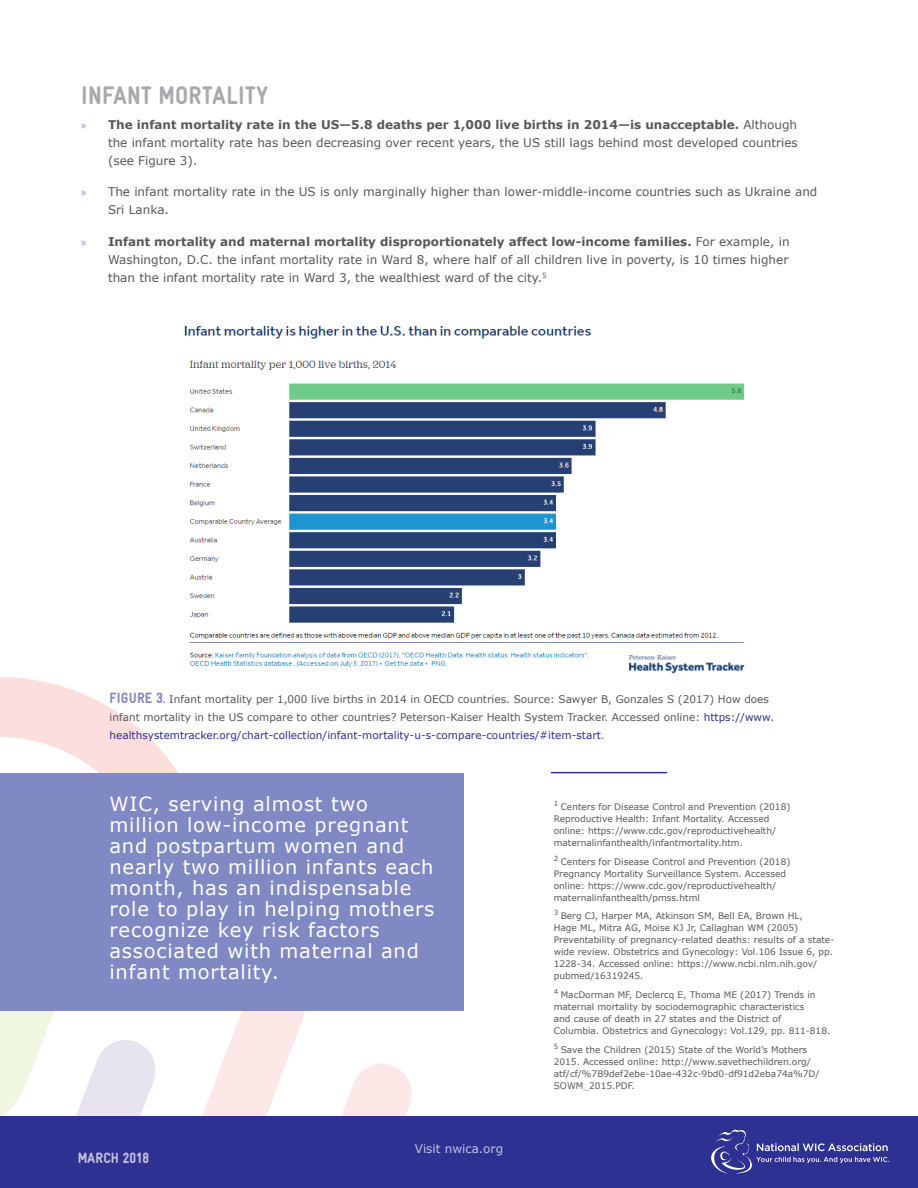
<style>
.page{position:relative;width:918px;height:1188px;background:#fff}
.page>*{position:absolute;margin:0;border:0;box-sizing:border-box;transform-origin:0 0}
.Paragraph_Style_1{font:900 25.5px "WIC Gravur Condensed";letter-spacing:.01em;color:#a8a9ad}
.subheads{font:19.5px/21px "Verdana";letter-spacing:.04em;color:#fff}
.t1{font:900 15px "WIC Gravur Condensed";letter-spacing:.01em;color:#fff}
.t2{font:12px/18px "Verdana";color:#57585a;text-align:justify}
.t3{font:12px "Verdana";color:#fff}
.Paragraph_Style_1-2{font:10.5px/18px "Verdana";color:#57585a}
.Paragraph_Style_1-3{font:9px/12px "Verdana";color:#57585a}
.s1{font-family:"Myriad Pro";color:#8089c3}
.s2{font-weight:700}
.s3{font-family:"Gravur Condensed Pro";font-weight:900;font-size:15px;color:#8089c3}
.s4{color:#2e3092}
</style>
<div class="page">
<hr style="left:552px;top:772px;width:114px;height:1px;background:#2e3092">
<svg style="left:0;top:677px;width:178px;height:96px;fill:#fcdedf"></svg>
<svg style="left:160px;top:1010px;width:256px;height:106px"></svg>
<svg style="left:0;top:1010px;width:160px;height:106px"></svg>
<div style="left:0;top:1116px;width:918px;height:72px;background:#2e3092"></div>
<svg style="left:711px;top:1130px;width:178px;height:44px"></svg>
<img style="left:184px;top:326px;width:561px;height:347px">
<div style="left:0;top:773px;width:464px;height:237px;background:#8089c3"></div>
<p class="Paragraph_Style_1" style="left:81px;top:81px;width:188px">INFANT MORTALITY</p>
<p class="t2" style="left:108px;top:115px;width:691px;text-indent:-27px"><span class="s1">»</span> <span class="s2">The infant mortality rate in the US—5.8 deaths per 1,000 live births in 2014—is unacceptable.</span> Although the infant mortality rate has been decreasing over recent years, the US still lags behind most developed countries (see Figure 3).</p>
<p class="t2" style="left:108px;top:183px;width:711px;text-indent:-27px"><span class="s1">»</span> The infant mortality rate in the US is only marginally higher than lower-middle-income countries such as Ukraine and<br>Sri Lanka.</p>
<p class="t2" style="left:108px;top:232px;width:683px;text-indent:-27px"><span class="s1">»</span> <span class="s2">Infant mortality and maternal mortality disproportionately affect low-income families.</span> For example, in Washington, D.C. the infant mortality rate in Ward 8, where half of all children live in poverty, is 10 times higher than the infant mortality rate in Ward 3, the wealthiest ward of the city.<sup>5</sup></p>
<p class="Paragraph_Style_1-2" style="left:110px;top:690px;width:666px"><span class="s3">FIGURE 3.</span> Infant mortality per 1,000 live births in 2014 in OECD countries. Source: Sawyer B, Gonzales S (2017) How does infant mortality in the US compare to other countries? Peterson-Kaiser Health System Tracker. Accessed online: <span class="s4">https://www. healthsystemtracker.org/chart-collection/infant-mortality-u-s-compare-countries/#item-start</span>.</p>
<p class="subheads" style="left:110px;top:794px;width:326px">WIC, serving almost two million low-income pregnant and postpartum women and nearly two million infants each month, has an indispensable role to play in helping mothers recognize key risk factors associated with maternal and infant mortality.</p>
<h3 class="t1" style="left:77px;top:1149px;width:73px">MARCH 2018</h3>
<h3 class="t3" style="left:415px;top:1141px;width:90px">Visit nwica.org</h3>
<p class="Paragraph_Style_1-3" style="left:554px;top:801px;width:238px"><sup>1</sup> Centers for Disease Control and Prevention (2018)<br>Reproductive Health: Infant Mortality. Accessed online: https://www.cdc.gov/reproductivehealth/ maternalinfanthealth/infantmortality.htm.</p>
<p class="Paragraph_Style_1-3" style="left:554px;top:855px;width:238px"><sup>2</sup> Centers for Disease Control and Prevention (2018)<br>Pregnancy Mortality Surveillance System. Accessed online: https://www.cdc.gov/reproductivehealth/ maternalinfanthealth/pmss.html</p>
<p class="Paragraph_Style_1-3" style="left:554px;top:910px;width:282px"><sup>3</sup> Berg CJ, Harper MA, Atkinson SM, Bell EA, Brown HL,<br>Hage ML, Mitra AG, Moise KJ Jr, Callaghan WM (2005)<br>Preventability of pregnancy-related deaths: results of a state&shy;wide review. Obstetrics and Gynecology: Vol.106 Issue 6, pp.<br>1228-34. Accessed online: https://www.ncbi.nlm.nih.gov/ pubmed/16319245.</p>
<p class="Paragraph_Style_1-3" style="left:554px;top:989px;width:278px"><sup>4</sup> MacDorman MF, Declercq E, Thoma ME (2017) Trends in maternal mortality by sociodemographic characteristics<br>and cause of death in 27 states and the District of<br>Columbia. Obstetrics and Gynecology: Vol.129, pp. 811-818.</p>
<p class="Paragraph_Style_1-3" style="left:554px;top:1044px;width:267px"><sup>5</sup> Save the Children (2015) State of the World’s Mothers 2015. Accessed online: http://www.savethechildren.org/ atf/cf/%7B9def2ebe-10ae-432c-9bd0-df91d2eba74a%7D/ SOWM_2015.PDF.</p>
</div>
